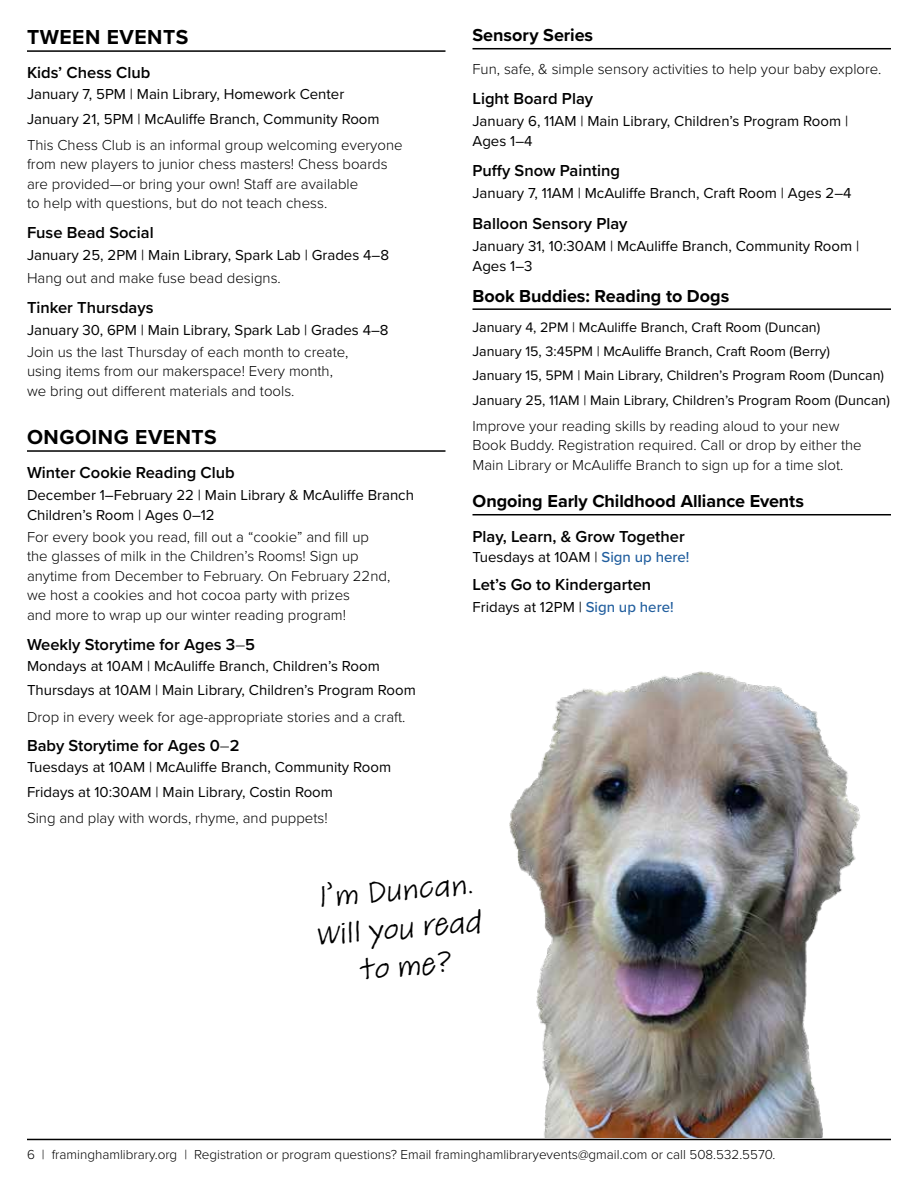
<style>
.page{position:relative;width:918px;height:1188px;background:#fff}
.page>*{position:absolute;margin:0;border:0;box-sizing:border-box;transform-origin:0 0}
.t1{font:31.95px/38.4px "Adobe Handwriting Tiffany";color:#000;text-align:center}
.t2{font:700 21px "Proxima Nova";letter-spacing:.025em;color:#000}
.t3{font:700 18px "Proxima Nova";color:#000}
.t4{font:600 16.5px "Proxima Nova";color:#000}
.t5{font:300 15px/19.5px "Proxima Nova";color:#000}
.t6{font:15px/24.8px "Proxima Nova";color:#000}
.t7{font:14.25px/24.2px "Proxima Nova";color:#000}
.t8{font:300 13.5px "Proxima Nova";color:#000}
.s1{font-weight:300}
.s2{font-weight:500;color:#215e9e}
</style>
<div class="page">
<img style="left:509px;top:671px;width:351px;height:467px">
<hr style="left:27px;top:1139px;width:864px;height:1px;background:#000">
<hr style="left:27px;top:50px;width:419px;height:2px;background:#000">
<hr style="left:27px;top:450px;width:419px;height:2px;background:#000">
<hr style="left:472px;top:48px;width:419px;height:1px;background:#000">
<hr style="left:472px;top:308px;width:419px;height:2px;background:#000">
<hr style="left:472px;top:514px;width:419px;height:1px;background:#000">
<h2 class="t2" style="left:27px;top:21px;width:163px">TWEEN EVENTS</h2>
<p class="t4" style="left:27px;top:60px;width:125px">Kids’ Chess Club</p>
<p class="t6" style="left:27px;top:81px;width:354px">January 7, 5PM | Main Library, Homework Center<br>January 21, 5PM | McAuliffe Branch, Community Room</p>
<p class="t5" style="left:27px;top:134px;width:377px">This Chess Club is an informal group welcoming everyone from new players to junior chess masters! Chess boards are provided—or bring your own! Staff are available<br>to help with questions, but do not teach chess.</p>
<p class="t4" style="left:27px;top:220px;width:128px">Fuse Bead Social</p>
<p class="t6" style="left:27px;top:242px;width:364px">January 25, 2PM | Main Library, Spark Lab | Grades 4–8</p>
<p class="t5" style="left:27px;top:267px;width:255px">Hang out and make fuse bead designs.</p>
<p class="t4" style="left:27px;top:295px;width:128px">Tinker Thursdays</p>
<p class="t6" style="left:27px;top:317px;width:363px">January 30, 6PM | Main Library, Spark Lab | Grades 4–8</p>
<p class="t5" style="left:27px;top:341px;width:323px">Join us the last Thursday of each month to create, using items from our makerspace! Every month, we bring out different materials and tools.</p>
<h2 class="t2" style="left:27px;top:421px;width:191px">ONGOING EVENTS</h2>
<p class="t4" style="left:27px;top:460px;width:209px">Winter Cookie Reading Club</p>
<p class="t6" style="left:27px;top:485px;width:388px;line-height:19.5px">December 1–February 22 | Main Library &amp; McAuliffe Branch<br>Children’s Room | Ages 0–12</p>
<p class="t5" style="left:27px;top:526px;width:365px">For every book you read, fill out a “cookie” and fill up the glasses of milk in the Children’s Rooms! Sign up anytime from December to February. On February 22nd, we host a cookies and hot cocoa party with prizes<br>and more to wrap up our winter reading program!</p>
<p class="t4" style="left:27px;top:632px;width:230px">Weekly Storytime for Ages 3<span class="s1">–</span>5</p>
<p class="t6" style="left:27px;top:652px;width:390px">Mondays at 10AM | McAuliffe Branch, Children’s Room<br>Thursdays at 10AM | Main Library, Children’s Program Room</p>
<p class="t5" style="left:27px;top:706px;width:380px">Drop in every week for age-appropriate stories and a craft.</p>
<p class="t4" style="left:27px;top:734px;width:214px">Baby Storytime for Ages 0<span class="s1">–</span>2</p>
<p class="t6" style="left:27px;top:754px;width:366px">Tuesdays at 10AM | McAuliffe Branch, Community Room<br>Fridays at 10:30AM | Main Library, Costin Room</p>
<p class="t5" style="left:27px;top:808px;width:302px">Sing and play with words, rhyme, and puppets!</p>
<p class="t3" style="left:472px;top:22px;width:122px">Sensory Series</p>
<p class="t5" style="left:472px;top:59px;width:411px">Fun, safe, &amp; simple sensory activities to help your baby explore.</p>
<p class="t4" style="left:472px;top:86px;width:122px">Light Board Play</p>
<p class="t6" style="left:472px;top:111px;width:377px;line-height:19.5px">January 6, 11AM | Main Library, Children’s Program Room |<br>Ages 1–4</p>
<p class="t4" style="left:472px;top:158px;width:149px">Puffy Snow Painting</p>
<p class="t6" style="left:472px;top:180px;width:381px">January 7, 11AM | McAuliffe Branch, Craft Room | Ages 2–4</p>
<p class="t4" style="left:472px;top:211px;width:157px">Balloon Sensory Play</p>
<p class="t6" style="left:472px;top:236px;width:388px;line-height:19.5px">January 31, 10:30AM | McAuliffe Branch, Community Room |<br>Ages 1–3</p>
<p class="t3" style="left:472px;top:282px;width:258px">Book Buddies: Reading to Dogs</p>
<p class="t7" style="left:472px;top:315px;width:419px">January 4, 2PM | McAuliffe Branch, Craft Room (Duncan)<br>January 15, 3:45PM | McAuliffe Branch, Craft Room (Berry)<br>January 15, 5PM | Main Library, Children’s Program Room (Duncan)<br>January 25, 11AM | Main Library, Children’s Program Room (Duncan)</p>
<p class="t5" style="left:472px;top:415px;width:391px">Improve your reading skills by reading aloud to your new<br>Book Buddy. Registration required. Call or drop by either the<br>Main Library or McAuliffe Branch to sign up for a time slot.</p>
<p class="t3" style="left:472px;top:488px;width:333px">Ongoing Early Childhood Alliance Events</p>
<p class="t4" style="left:472px;top:524px;width:214px">Play, Learn, &amp; Grow Together</p>
<p class="t6" style="left:472px;top:544px;width:219px">Tuesdays at 10AM | <span class="s2">Sign up here!</span></p>
<p class="t4" style="left:472px;top:572px;width:180px">Let’s Go to Kindergarten</p>
<p class="t6" style="left:472px;top:594px;width:203px">Fridays at 12PM | <span class="s2">Sign up here!</span></p>
<h1 class="t1" style="left:311px;top:879px;width:168px;rotate:-5deg">I’m Duncan.<br>Will you read to me?</h1>
<p class="t8" style="left:27px;top:1145px;width:750px">6 | framinghamlibrary.org | Registration or program questions? Email framinghamlibraryevents@gmail.com or call 508.532.5570.</p>
</div>
